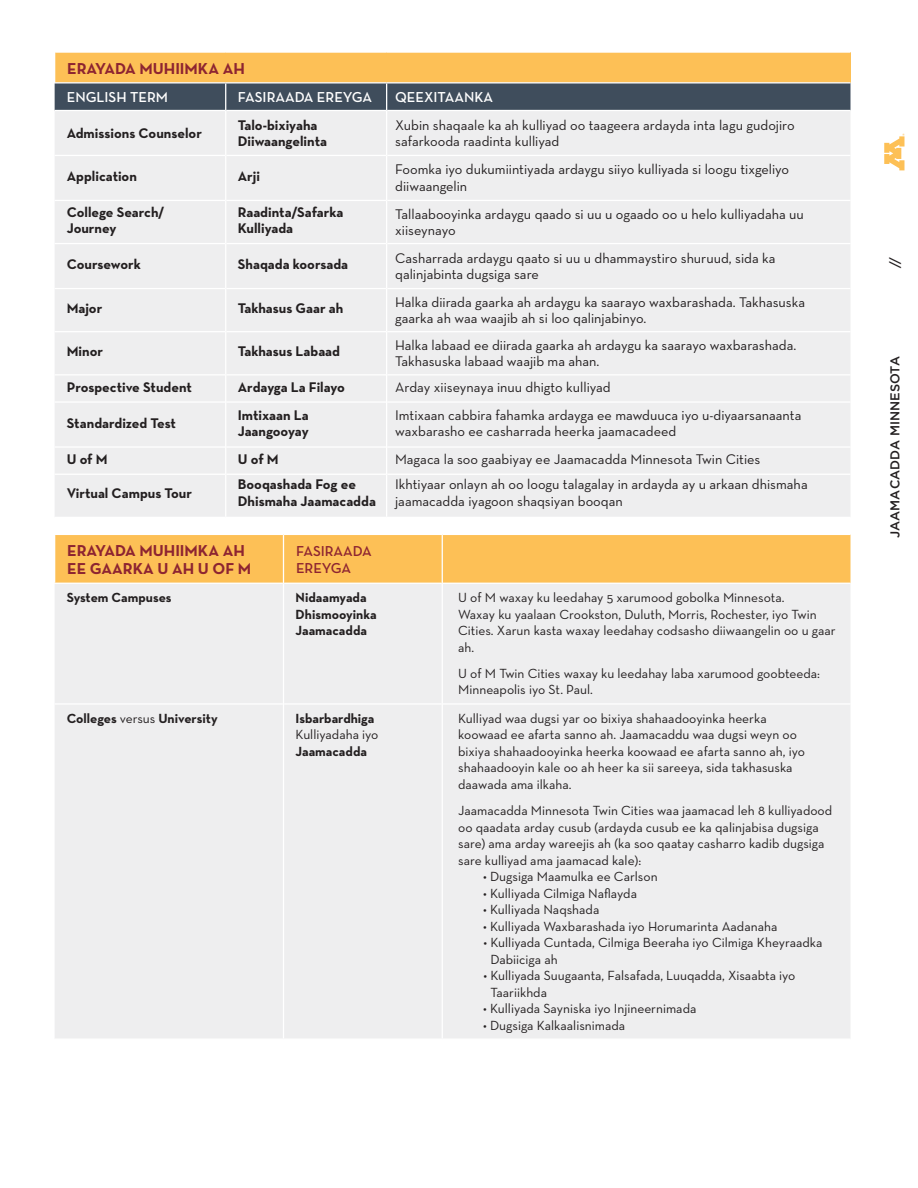
<style>
.page{position:relative;width:918px;height:1188px;background:#fff}
.page>*{position:absolute;margin:0;border:0;box-sizing:border-box;transform-origin:0 0}
.header_2{font:700 16.05px/18px "Neutraface Text";color:#8d2431}
.body_2{font:600 14.7px "Neutraface Text";color:#fff}
.header_2-2{font:600 14.7px/17.7px "Neutraface Text";letter-spacing:-.005em;color:#8d2431}
.body_2-2{font:14.25px/16.5px "Neutraface Text";color:#231f20}
.body_2-3{font:700 14.25px/16.5px "Neutraface Text";color:#231f20}
.body_2-4{font:13.5px/16.5px "Neutraface Text";color:#231f20}
.body_2-5{font:700 13.5px/16.5px "Neutraface Text";color:#231f20}
.t1{font:500 12.75px "Gotham";color:#231f20}
.s1{font-weight:400}
</style>
<div class="page">
<svg style="left:884px;top:134px;width:21px;height:36px"></svg>
<div style="left:55px;top:111px;width:795px;height:406px;background:#eeeeef"></div>
<hr style="left:55px;top:155px;width:170px;height:1px;background:#fff">
<hr style="left:226px;top:155px;width:160px;height:1px;background:#fff">
<hr style="left:387px;top:155px;width:463px;height:1px;background:#fff">
<hr style="left:55px;top:200px;width:170px;height:1px;background:#fff">
<hr style="left:226px;top:200px;width:160px;height:1px;background:#fff">
<hr style="left:387px;top:200px;width:463px;height:1px;background:#fff">
<hr style="left:55px;top:243px;width:170px;height:1px;background:#fff">
<hr style="left:226px;top:243px;width:160px;height:1px;background:#fff">
<hr style="left:387px;top:243px;width:463px;height:1px;background:#fff">
<hr style="left:55px;top:288px;width:170px;height:1px;background:#fff">
<hr style="left:226px;top:288px;width:160px;height:1px;background:#fff">
<hr style="left:387px;top:288px;width:463px;height:1px;background:#fff">
<hr style="left:55px;top:331px;width:170px;height:1px;background:#fff">
<hr style="left:226px;top:331px;width:160px;height:1px;background:#fff">
<hr style="left:387px;top:331px;width:463px;height:1px;background:#fff">
<hr style="left:55px;top:374px;width:170px;height:1px;background:#fff">
<hr style="left:226px;top:374px;width:160px;height:1px;background:#fff">
<hr style="left:387px;top:374px;width:463px;height:1px;background:#fff">
<hr style="left:55px;top:401px;width:170px;height:2px;background:#fff">
<hr style="left:226px;top:401px;width:160px;height:2px;background:#fff">
<hr style="left:387px;top:401px;width:463px;height:2px;background:#fff">
<hr style="left:55px;top:446px;width:170px;height:2px;background:#fff">
<hr style="left:226px;top:446px;width:160px;height:2px;background:#fff">
<hr style="left:387px;top:446px;width:463px;height:2px;background:#fff">
<hr style="left:55px;top:474px;width:170px;height:1px;background:#fff">
<hr style="left:226px;top:474px;width:160px;height:1px;background:#fff">
<hr style="left:387px;top:474px;width:463px;height:1px;background:#fff">
<svg style="left:54px;top:53px;width:796px;height:57px;background:#a58c5d"></svg>
<hr style="left:225px;top:110px;width:1px;height:45px;background:#fff">
<hr style="left:386px;top:110px;width:1px;height:45px;background:#fff">
<hr style="left:225px;top:155px;width:1px;height:45px;background:#fff">
<hr style="left:386px;top:155px;width:1px;height:45px;background:#fff">
<hr style="left:225px;top:200px;width:1px;height:44px;background:#fff">
<hr style="left:386px;top:200px;width:1px;height:44px;background:#fff">
<hr style="left:225px;top:244px;width:1px;height:45px;background:#fff">
<hr style="left:386px;top:244px;width:1px;height:45px;background:#fff">
<hr style="left:225px;top:289px;width:1px;height:43px;background:#fff">
<hr style="left:386px;top:289px;width:1px;height:43px;background:#fff">
<hr style="left:225px;top:332px;width:1px;height:43px;background:#fff">
<hr style="left:386px;top:332px;width:1px;height:43px;background:#fff">
<svg style="left:225px;top:375px;width:1px;height:27px"></svg>
<svg style="left:386px;top:375px;width:1px;height:27px"></svg>
<hr style="left:225px;top:402px;width:1px;height:45px;background:#fff">
<hr style="left:386px;top:402px;width:1px;height:45px;background:#fff">
<svg style="left:225px;top:447px;width:1px;height:27px"></svg>
<svg style="left:386px;top:447px;width:1px;height:27px"></svg>
<hr style="left:225px;top:474px;width:1px;height:43px;background:#fff">
<hr style="left:386px;top:474px;width:1px;height:43px;background:#fff">
<div style="left:55px;top:535px;width:795px;height:48px;background:#fdc056"></div>
<div style="left:55px;top:584px;width:795px;height:454px;background:#eeeeef"></div>
<hr style="left:55px;top:703px;width:228px;height:2px;background:#fff">
<hr style="left:284px;top:703px;width:158px;height:2px;background:#fff">
<hr style="left:443px;top:703px;width:407px;height:2px;background:#fff">
<hr style="left:283px;top:535px;width:1px;height:48px;background:#fff">
<hr style="left:442px;top:535px;width:1px;height:48px;background:#fff">
<hr style="left:283px;top:583px;width:1px;height:121px;background:#fff">
<hr style="left:442px;top:583px;width:1px;height:121px;background:#fff">
<hr style="left:283px;top:704px;width:1px;height:335px;background:#fff">
<hr style="left:442px;top:704px;width:1px;height:335px;background:#fff">
<p class="header_2" style="left:67px;top:59px;width:179px">ERAYADA MUHIIMKA AH</p>
<p class="body_2" style="left:67px;top:87px;width:103px">ENGLISH TERM</p>
<p class="body_2" style="left:238px;top:87px;width:136px">FASIRAADA EREYGA</p>
<p class="body_2" style="left:395px;top:87px;width:100px">QEEXITAANKA</p>
<p class="body_2-3" style="left:67px;top:125px;width:137px">Admissions Counselor</p>
<p class="body_2-3" style="left:238px;top:116px;width:91px">Talo-bixiyaha<br>Diiwaangelinta</p>
<p class="body_2-2" style="left:395px;top:116px;width:401px">Xubin shaqaale ka ah kulliyad oo taageera ardayda inta lagu gudojiro safarkooda raadinta kulliyad</p>
<p class="body_2-3" style="left:67px;top:168px;width:72px">Application</p>
<p class="body_2-3" style="left:238px;top:168px;width:24px">Arji</p>
<p class="body_2-2" style="left:395px;top:161px;width:396px">Foomka iyo dukumiintiyada ardaygu siiyo kulliyada si loogu tixgeliyo diiwaangelin</p>
<p class="body_2-3" style="left:67px;top:204px;width:99px">College Search/</p>
<p class="body_2-3" style="left:67px;top:220px;width:51px">Journey</p>
<p class="body_2-3" style="left:238px;top:204px;width:107px">Raadinta/Safarka<br>Kulliyada</p>
<p class="body_2-2" style="left:395px;top:205px;width:410px">Tallaabooyinka ardaygu qaado si uu u ogaado oo u helo kulliyadaha uu xiiseynayo</p>
<p class="body_2-3" style="left:67px;top:256px;width:76px">Coursework</p>
<p class="body_2-3" style="left:238px;top:256px;width:112px">Shaqada koorsada</p>
<p class="body_2-2" style="left:395px;top:249px;width:382px">Casharrada ardaygu qaato si uu u dhammaystiro shuruud, sida ka qalinjabinta dugsiga sare</p>
<p class="body_2-3" style="left:67px;top:300px;width:37px">Major</p>
<p class="body_2-3" style="left:238px;top:300px;width:107px">Takhasus Gaar ah</p>
<p class="body_2-2" style="left:395px;top:293px;width:411px">Halka diirada gaarka ah ardaygu ka saarayo waxbarashada. Takhasuska gaarka ah waa waajib ah si loo qalinjabinyo.</p>
<p class="body_2-3" style="left:67px;top:343px;width:38px">Minor</p>
<p class="body_2-3" style="left:238px;top:343px;width:104px">Takhasus Labaad</p>
<p class="body_2-2" style="left:395px;top:337px;width:403px">Halka labaad ee diirada gaarka ah ardaygu ka saarayo waxbarashada.<br>Takhasuska labaad waajib ma ahan.</p>
<p class="body_2-3" style="left:67px;top:378px;width:127px">Prospective Student</p>
<p class="body_2-3" style="left:238px;top:378px;width:109px">Ardayga La Filayo</p>
<p class="body_2-2" style="left:395px;top:378px;width:217px">Arday xiiseynaya inuu dhigto kulliyad</p>
<p class="body_2-3" style="left:67px;top:415px;width:111px">Standardized Test</p>
<p class="body_2-3" style="left:238px;top:406px;width:72px">Imtixaan La<br>Jaangooyay</p>
<p class="body_2-2" style="left:395px;top:406px;width:408px">Imtixaan cabbira fahamka ardayga ee mawduuca iyo u-diyaarsanaanta waxbarasho ee casharrada heerka jaamacadeed</p>
<p class="body_2-3" style="left:67px;top:451px;width:42px">U of M</p>
<p class="body_2-3" style="left:238px;top:451px;width:42px">U of M</p>
<p class="body_2-2" style="left:395px;top:451px;width:367px">Magaca la soo gaabiyay ee Jaamacadda Minnesota Twin Cities</p>
<p class="body_2-3" style="left:67px;top:484px;width:127px">Virtual Campus Tour</p>
<p class="body_2-3" style="left:238px;top:476px;width:140px">Booqashada Fog ee<br>Dhismaha Jaamacadda</p>
<p class="body_2-2" style="left:395px;top:476px;width:414px">Ikhtiyaar onlayn ah oo loogu talagalay in ardayda ay u arkaan dhismaha jaamacadda iyagoon shaqsiyan booqan</p>
<p class="header_2" style="left:67px;top:541px;width:186px">ERAYADA MUHIIMKA AH<br>EE GAARKA U AH U OF M</p>
<p class="header_2-2" style="left:296px;top:542px;width:77px">FASIRAADA<br>EREYGA</p>
<p class="body_2-5" style="left:67px;top:589px;width:106px">System Campuses</p>
<p class="body_2-5" style="left:296px;top:589px;width:83px">Nidaamyada<br>Dhismooyinka<br>Jaamacadda</p>
<p class="body_2-4" style="left:458px;top:589px;width:379px">U of M waxay ku leedahay 5 xarumood gobolka Minnesota.<br>Waxay ku yaalaan Crookston, Duluth, Morris, Rochester, iyo Twin Cities. Xarun kasta waxay leedahay codsasho diiwaangelin oo u gaar ah.</p>
<p class="body_2-4" style="left:458px;top:665px;width:363px">U of M Twin Cities waxay ku leedahay laba xarumood goobteeda:<br>Minneapolis iyo St. Paul.</p>
<p class="body_2-5" style="left:67px;top:710px;width:152px">Colleges <span class="s1">versus</span> University</p>
<p class="body_2-5" style="left:296px;top:710px;width:84px">Isbarbardhiga<br><span class="s1">Kulliyadaha iyo<br></span>Jaamacadda</p>
<p class="body_2-4" style="left:458px;top:710px;width:348px">Kulliyad waa dugsi yar oo bixiya shahaadooyinka heerka koowaad ee afarta sanno ah. Jaamacaddu waa dugsi weyn oo bixiya shahaadooyinka heerka koowaad ee afarta sanno ah, iyo shahaadooyin kale oo ah heer ka sii sareeya, sida takhasuska daawada ama ilkaha.</p>
<p class="body_2-4" style="left:458px;top:802px;width:376px">Jaamacadda Minnesota Twin Cities waa jaamacad leh 8 kulliyadood oo qaadata arday cusub (ardayda cusub ee ka qalinjabisa dugsiga sare) ama arday wareejis ah (ka soo qaatay casharro kadib dugsiga sare kulliyad ama jaamacad kale):</p>
<p class="body_2-4" style="left:483px;top:868px;width:176px">• Dugsiga Maamulka ee Carlson</p>
<p class="body_2-4" style="left:483px;top:885px;width:155px">• Kulliyada Cilmiga Naflayda</p>
<p class="body_2-4" style="left:483px;top:901px;width:118px">• Kulliyada Naqshada</p>
<p class="body_2-4" style="left:483px;top:918px;width:296px">• Kulliyada Waxbarashada iyo Horumarinta Aadanaha</p>
<p class="body_2-4" style="left:491px;top:934px;width:333px;text-indent:-7px">• Kulliyada Cuntada, Cilmiga Beeraha iyo Cilmiga Kheyraadka<br>Dabiiciga ah</p>
<p class="body_2-4" style="left:491px;top:967px;width:306px;text-indent:-7px">• Kulliyada Suugaanta, Falsafada, Luuqadda, Xisaabta iyo<br>Taariikhda</p>
<p class="body_2-4" style="left:483px;top:1000px;width:215px">• Kulliyada Sayniska iyo Injineernimada</p>
<p class="body_2-4" style="left:483px;top:1017px;width:143px">• Dugsiga Kalkaalisnimada</p>
<p class="t1" style="left:887px;top:268px;width:13px;rotate:-90deg">//</p>
<p class="t1" style="left:887px;top:538px;width:184px;rotate:-90deg">JAAMACADDA MINNESOTA</p>
</div>
